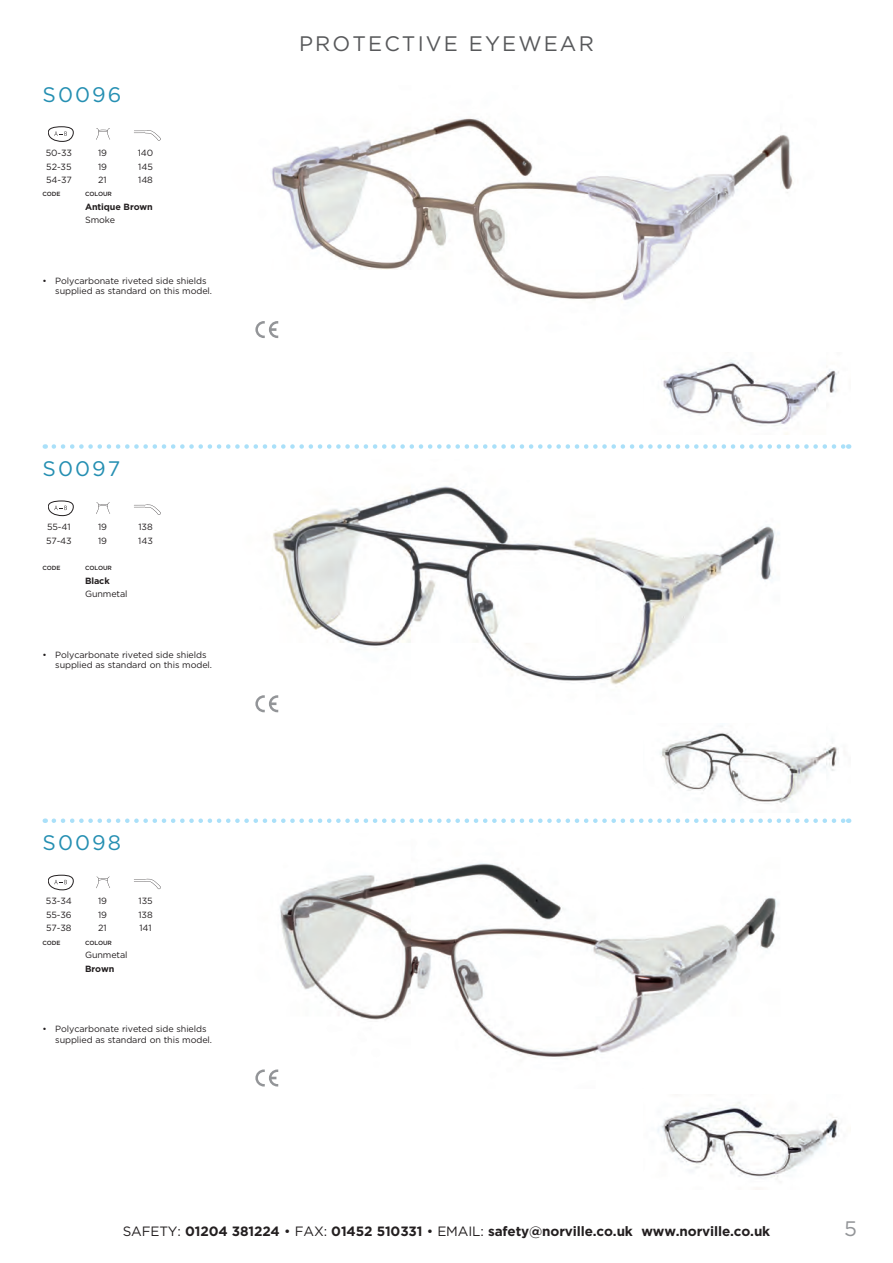
<style>
.page{position:relative;width:893px;height:1263px;background:#fff}
.page>*{position:absolute;margin:0;border:0;box-sizing:border-box;transform-origin:0 0}
.Title_Grey{font:21px "Gotham";letter-spacing:.1em;color:#57585a}
.Frame_name{font:21px "Gotham";letter-spacing:.1em;color:#258fb2}
.Frame_name-2{font:21px "Gotham";color:#939598}
.Body_copy_sans{font:700 13.5px "Gotham";letter-spacing:-.01em;color:#231f20}
.Information{font:9px/10.5px "Gotham";letter-spacing:-.01em;color:#231f20}
.Measurements{font:9px "Gotham";letter-spacing:-.01em;color:#231f20}
.Code___colour_Bold{font:700 9px "Gotham";letter-spacing:-.01em;color:#231f20}
.Code___colour{font:9px "Gotham";letter-spacing:-.01em;color:#231f20}
.Code___colour_Header{font:500 6px "Gotham";letter-spacing:-.01em;color:#231f20}
.s1{font-weight:400}
</style>
<div class="page">
<svg style="left:54px;top:818px;width:795px;height:5px"></svg>
<svg style="left:54px;top:444px;width:795px;height:5px"></svg>
<img style="left:262px;top:486px;width:518px;height:227px">
<img style="left:660px;top:726px;width:179px;height:78px">
<svg style="left:255px;top:695px;width:23px;height:17px"></svg>
<svg style="left:134px;top:504px;width:27px;height:11px"></svg>
<svg style="left:96px;top:502px;width:14px;height:12px"></svg>
<svg style="left:48px;top:501px;width:26px;height:15px"></svg>
<img style="left:261px;top:863px;width:516px;height:224px">
<img style="left:657px;top:1102px;width:182px;height:76px">
<svg style="left:255px;top:1069px;width:23px;height:17px"></svg>
<svg style="left:134px;top:879px;width:27px;height:10px"></svg>
<svg style="left:96px;top:876px;width:14px;height:12px"></svg>
<svg style="left:48px;top:875px;width:26px;height:15px"></svg>
<img style="left:271px;top:118px;width:523px;height:220px">
<img style="left:662px;top:359px;width:177px;height:75px">
<svg style="left:255px;top:321px;width:23px;height:17px"></svg>
<svg style="left:134px;top:130px;width:27px;height:11px"></svg>
<svg style="left:96px;top:128px;width:14px;height:12px"></svg>
<svg style="left:48px;top:126px;width:26px;height:16px"></svg>
<p class="Frame_name" style="left:43px;top:81px;width:81px">S0096</p>
<p class="Measurements" style="left:46px;top:147px;width:28px">50-33</p>
<p class="Measurements" style="left:98px;top:147px;width:10px">19</p>
<p class="Measurements" style="left:138px;top:147px;width:17px">140</p>
<p class="Measurements" style="left:46px;top:161px;width:27px">52-35</p>
<p class="Measurements" style="left:98px;top:161px;width:10px">19</p>
<p class="Measurements" style="left:138px;top:161px;width:16px">145</p>
<p class="Measurements" style="left:46px;top:174px;width:27px">54-37</p>
<p class="Measurements" style="left:98px;top:174px;width:10px">21</p>
<p class="Measurements" style="left:138px;top:174px;width:16px">148</p>
<p class="Code___colour_Header" style="left:43px;top:190px;width:20px">CODE</p>
<p class="Code___colour_Header" style="left:85px;top:190px;width:28px">COLOUR</p>
<p class="Code___colour_Bold" style="left:85px;top:200px;width:69px">Antique Brown</p>
<p class="Code___colour" style="left:85px;top:214px;width:32px">Smoke</p>
<p class="Information" style="left:55px;top:275px;width:158px;text-indent:-13px">• Polycarbonate riveted side shields supplied as standard on this model.</p>
<p class="Frame_name" style="left:43px;top:455px;width:79px">S0097</p>
<p class="Measurements" style="left:47px;top:521px;width:25px">55-41</p>
<p class="Measurements" style="left:98px;top:521px;width:10px">19</p>
<p class="Measurements" style="left:138px;top:521px;width:16px">138</p>
<p class="Measurements" style="left:46px;top:535px;width:27px">57-43</p>
<p class="Measurements" style="left:98px;top:535px;width:10px">19</p>
<p class="Measurements" style="left:138px;top:535px;width:16px">143</p>
<p class="Code___colour_Header" style="left:43px;top:564px;width:20px">CODE</p>
<p class="Code___colour_Header" style="left:85px;top:564px;width:28px">COLOUR</p>
<p class="Code___colour_Bold" style="left:85px;top:575px;width:26px">Black</p>
<p class="Code___colour" style="left:85px;top:588px;width:44px">Gunmetal</p>
<p class="Information" style="left:55px;top:649px;width:158px;text-indent:-13px">• Polycarbonate riveted side shields supplied as standard on this model.</p>
<p class="Frame_name" style="left:43px;top:829px;width:80px">S0098</p>
<p class="Measurements" style="left:46px;top:895px;width:27px">53-34</p>
<p class="Measurements" style="left:98px;top:895px;width:10px">19</p>
<p class="Measurements" style="left:139px;top:895px;width:16px">135</p>
<p class="Measurements" style="left:46px;top:909px;width:27px">55-36</p>
<p class="Measurements" style="left:98px;top:909px;width:10px">19</p>
<p class="Measurements" style="left:138px;top:909px;width:16px">138</p>
<p class="Measurements" style="left:46px;top:922px;width:27px">57-38</p>
<p class="Measurements" style="left:98px;top:922px;width:10px">21</p>
<p class="Measurements" style="left:139px;top:922px;width:14px">141</p>
<p class="Code___colour_Header" style="left:43px;top:938px;width:20px">CODE</p>
<p class="Code___colour_Header" style="left:85px;top:938px;width:28px">COLOUR</p>
<p class="Code___colour" style="left:85px;top:949px;width:44px">Gunmetal</p>
<p class="Code___colour_Bold" style="left:85px;top:962px;width:31px">Brown</p>
<p class="Information" style="left:55px;top:1023px;width:158px;text-indent:-13px">• Polycarbonate riveted side shields supplied as standard on this model.</p>
<p class="Title_Grey" style="left:299px;top:30px;width:296px">PROTECTIVE EYEWEAR</p>
<p class="Body_copy_sans" style="left:123px;top:1222px;width:649px"><span class="s1">SAFETY:</span> 01204 381224 <span class="s1">• FAX:</span> 01452 510331 <span class="s1">• EMAIL:</span> safety@norville.co.uk www.norville.co.uk</p>
<p class="Frame_name-2" style="left:844px;top:1215px;width:14px">5</p>
</div>
